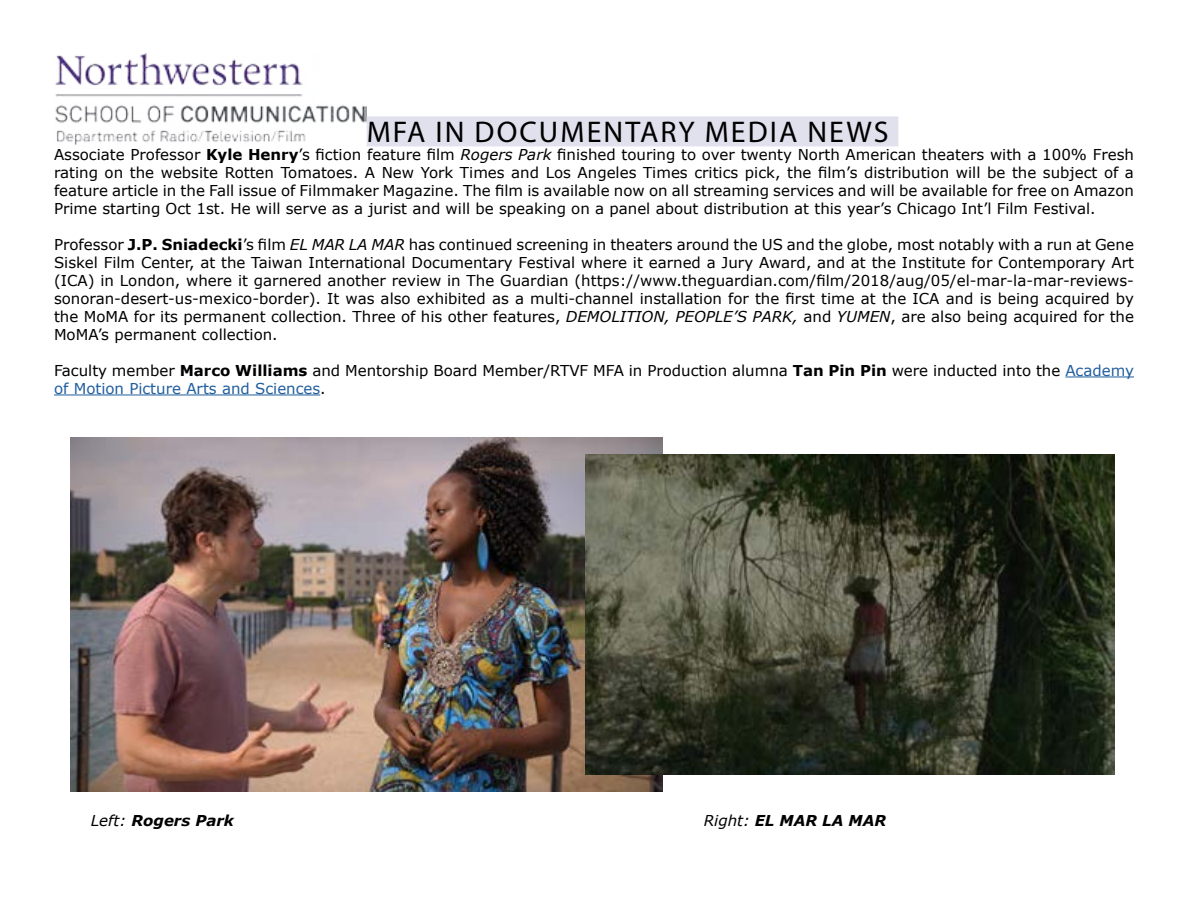
<style>
.page{position:relative;width:1188px;height:918px;background:#fff}
.page>*{position:absolute;margin:0;border:0;box-sizing:border-box;transform-origin:0 0}
.t1{font:30px "Myriad Pro";letter-spacing:.07em;color:#000}
.t2{font:15px/18px "Verdana";color:#000;text-align:justify}
.t3{font:italic 700 15px "Verdana";color:#000}
.s1{font-weight:700}
.s2{font-style:italic}
.s3{color:#215e9e}
.s4{font-weight:400}
</style>
<div class="page">
<img style="left:55px;top:54px;width:311px;height:92px">
<div style="left:367px;top:116px;width:531px;height:30px;background:#e1e0ed"></div>
<hr style="left:1065px;top:377px;width:69px;height:1px;background:#215e9e">
<hr style="left:54px;top:395px;width:266px;height:1px;background:#215e9e">
<img style="left:70px;top:437px;width:593px;height:355px">
<img style="left:585px;top:455px;width:529px;height:320px">
<h1 class="t1" style="left:367px;top:113px;width:523px">MFA IN DOCUMENTARY MEDIA NEWS</h1>
<p class="t2" style="left:54px;top:145px;width:1082px">Associate Professor <span class="s1">Kyle Henry</span>’s fiction feature film <span class="s2">Rogers Park</span> finished touring to over twenty North American theaters with a 100% Fresh rating on the website Rotten Tomatoes. A New York Times and Los Angeles Times critics pick, the film’s distribution will be the subject of a feature article in the Fall issue of Filmmaker Magazine. The film is available now on all streaming services and will be available for free on Amazon Prime starting Oct 1st. He will serve as a jurist and will be speaking on a panel about distribution at this year’s Chicago Int’l Film Festival.</p>
<p class="t2" style="left:54px;top:235px;width:1082px">Professor <span class="s1">J.P. Sniadecki</span>’s film <span class="s2">EL MAR LA MAR</span> has continued screening in theaters around the US and the globe, most notably with a run at Gene Siskel Film Center, at the Taiwan International Documentary Festival where it earned a Jury Award, and at the Institute for Contemporary Art (ICA) in London, where it garnered another review in The Guardian (https://www.theguardian.com/film/2018/aug/05/el-mar-la-mar-reviews&shy;sonoran-desert-us-mexico-border). It was also exhibited as a multi-channel installation for the first time at the ICA and is being acquired by the MoMA for its permanent collection. Three of his other features, <span class="s2">DEMOLITION, PEOPLE’S PARK,</span> and <span class="s2">YUMEN</span>, are also being acquired for the MoMA’s permanent collection.</p>
<p class="t2" style="left:54px;top:361px;width:1082px">Faculty member <span class="s1">Marco Williams</span> and Mentorship Board Member/RTVF MFA in Production alumna <span class="s1">Tan Pin Pin</span> were inducted into the <span class="s3">Academy of Motion Picture Arts and Sciences</span>.</p>
<p class="t3" style="left:91px;top:810px;width:145px"><span class="s4">Left:</span> Rogers Park</p>
<p class="t3" style="left:704px;top:810px;width:184px"><span class="s4">Right:</span> EL MAR LA MAR</p>
</div>
